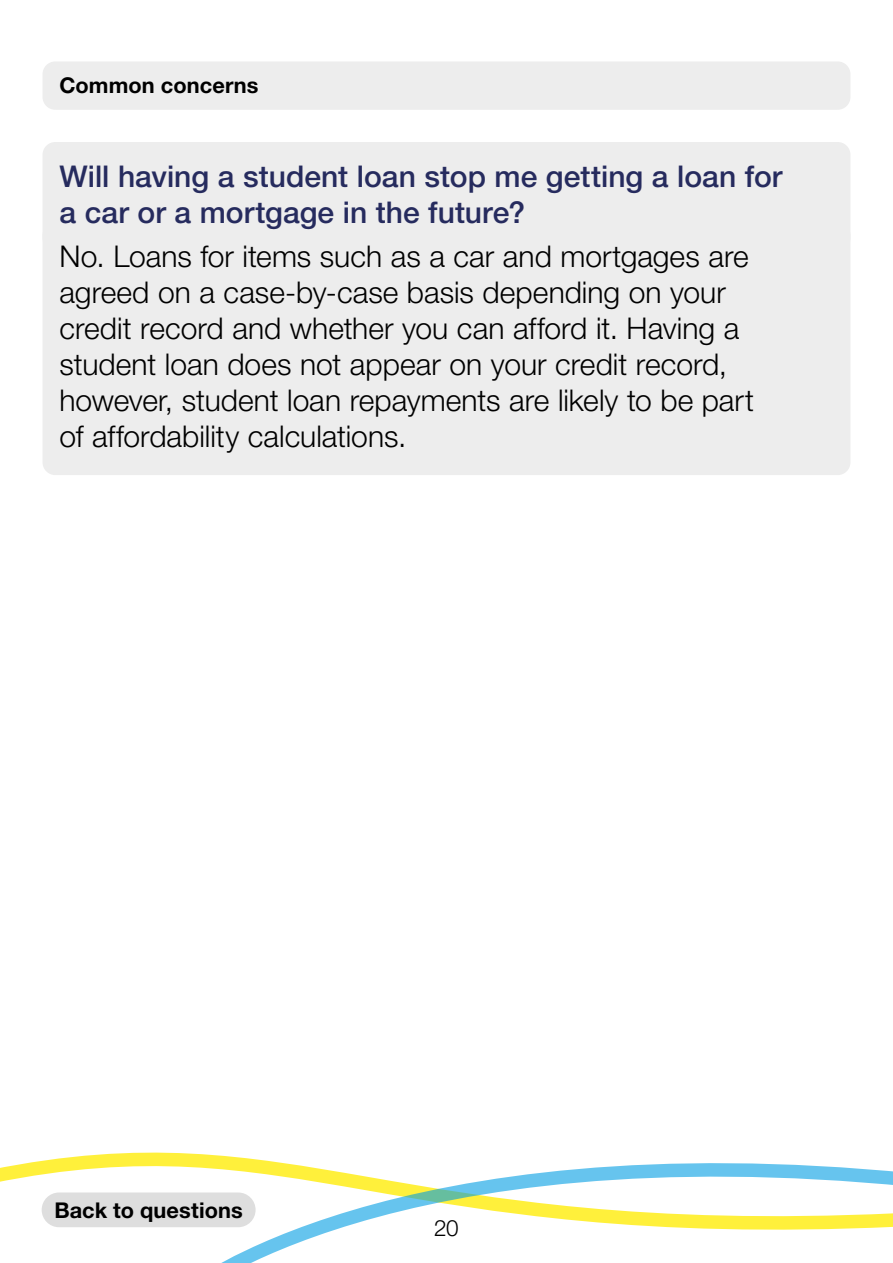
<style>
.page{position:relative;width:893px;height:1263px;background:#fff}
.page>*{position:absolute;margin:0;border:0;box-sizing:border-box;transform-origin:0 0}
.Answer_1{font:300 30px/36px "Helvetica Neue LT Pro";color:#000}
.Question{font:500 30px/36px "Helvetica Neue LT Pro";color:#262b5e}
.t1{font:300 22.5px "Helvetica Neue LT Pro";color:#000}
.t2{font:700 21.75px "Helvetica Neue LT Pro";letter-spacing:.005em;color:#000}
</style>
<div class="page">
<svg style="left:0;top:1152px;width:173px;height:75px"></svg>
<svg style="left:173px;top:1152px;width:720px;height:111px"></svg>
<div style="left:43px;top:61px;width:807px;height:49px;background:#ededed;border-radius:13px"></div>
<div style="left:42px;top:1192px;width:214px;height:35px;background:#dedede;border-radius:17px"></div>
<div style="left:43px;top:142px;width:807px;height:109px;background:#ededed;border-radius:13px"></div>
<div style="left:43px;top:223px;width:807px;height:252px;background:#ededed;border-radius:13px"></div>
<p class="t2" style="left:60px;top:72px;width:200px">Common concerns</p>
<h3 class="Question" style="left:60px;top:158px;width:724px">Will having a student loan stop me getting a loan for a car or a mortgage in the future?</h3>
<p class="Answer_1" style="left:60px;top:238px;width:696px">No. Loans for items such as a car and mortgages are agreed on a case‑by‑case basis depending on your credit record and whether you can afford it. Having a student loan does not appear on your credit record, however, student loan repayments are likely to be part of affordability calculations.</p>
<p class="t2" style="left:54px;top:1196px;width:190px">Back to questions</p>
<p class="t1" style="left:434px;top:1214px;width:26px">20</p>
</div>
